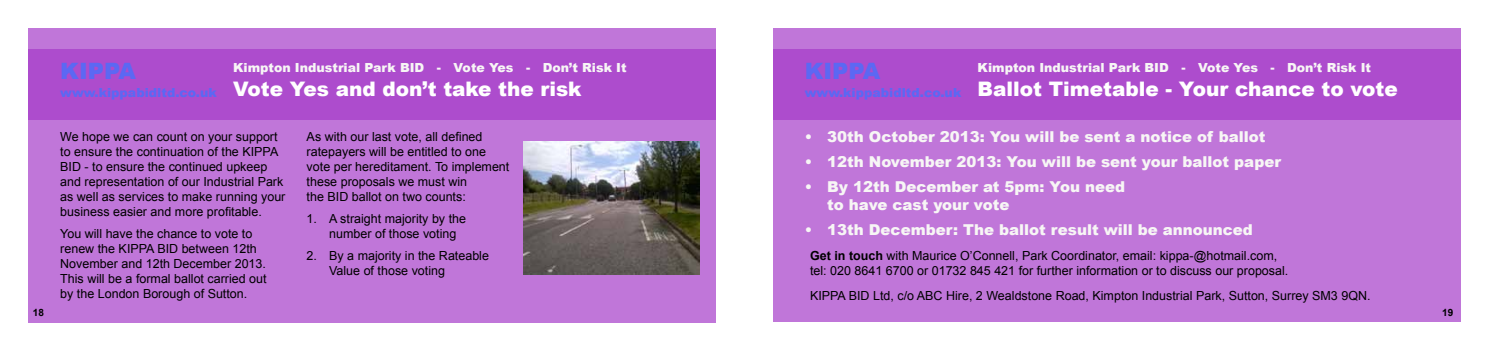
<style>
.page{position:relative;width:1489px;height:351px;background:#fff}
.page>*{position:absolute;margin:0;border:0;box-sizing:border-box;transform-origin:0 0}
.t1{font:900 22.5px "Arial";color:#5c68f3}
.t2{font:900 20px "Arial";color:#fff}
.t3{font:900 15px/18px "Arial";color:#f7f6f5}
.t4{font:12.5px/15px "Arial";color:#000}
.t5{font:900 12.5px "Arial";color:#f7f6f5}
.t6{font:900 12.5px "Arial";color:#5c68f3}
.t7{font:700 10px "Arial";color:#000}
.s1{font-weight:700}
</style>
<div class="page">
<div style="left:772px;top:28px;width:688px;height:293px;background:#c076d9"></div>
<div style="left:772px;top:49px;width:688px;height:71px;background:#ad4ccd"></div>
<div style="left:28px;top:28px;width:688px;height:294px;background:#c076d9"></div>
<div style="left:28px;top:49px;width:688px;height:71px;background:#ad4ccd"></div>
<img style="left:523px;top:142px;width:176px;height:132px">
<h1 class="t1" style="left:60px;top:55px;width:77px">KIPPA</h1>
<p class="t6" style="left:60px;top:83px;width:158px">www.kippabidltd.co.uk</p>
<p class="t5" style="left:233px;top:59px;width:395px">Kimpton Industrial Park BID - Vote Yes - Don’t Risk It</p>
<h2 class="t2" style="left:233px;top:74px;width:350px">Vote Yes and don’t take the risk</h2>
<h1 class="t1" style="left:804px;top:55px;width:77px">KIPPA</h1>
<p class="t6" style="left:804px;top:83px;width:158px">www.kippabidltd.co.uk</p>
<p class="t5" style="left:977px;top:59px;width:395px">Kimpton Industrial Park BID - Vote Yes - Don’t Risk It</p>
<h2 class="t2" style="left:977px;top:74px;width:421px">Ballot Timetable - Your chance to vote</h2>
<p class="t4" style="left:60px;top:129px;width:227px">We hope we can count on your support to ensure the continuation of the KIPPA BID - to ensure the continued upkeep and representation of our Industrial Park as well as services to make running your business easier and more profitable.</p>
<p class="t4" style="left:60px;top:226px;width:208px">You will have the chance to vote to renew the KIPPA BID between 12th November and 12th December 2013.<br>This will be a formal ballot carried out by the London Borough of Sutton.</p>
<p class="t4" style="left:306px;top:129px;width:204px">As with our last vote, all defined ratepayers will be entitled to one vote per hereditament. To implement these proposals we must win<br>the BID ballot on two counts:</p>
<p class="t4" style="left:329px;top:211px;width:138px;text-indent:-22px">1. A straight majority by the number of those voting</p>
<p class="t4" style="left:329px;top:249px;width:161px;text-indent:-22px">2. By a majority in the Rateable<br>Value of those voting</p>
<p class="t3" style="left:804px;top:127px;width:462px">• 30th October 2013: You will be sent a notice of ballot</p>
<p class="t3" style="left:804px;top:152px;width:478px">• 12th November 2013: You will be sent your ballot paper</p>
<p class="t3" style="left:827px;top:177px;width:299px;text-indent:-22px">• By 12th December at 5pm: You need to have cast your vote</p>
<p class="t3" style="left:804px;top:220px;width:449px">• 13th December: The ballot result will be announced</p>
<p class="t4" style="left:810px;top:248px;width:480px"><span class="s1">Get in touch</span> with Maurice O’Connell, Park Coordinator, email: kippa-@hotmail.com, tel: 020 8641 6700 or 01732 845 421 for further information or to discuss our proposal.</p>
<p class="t4" style="left:810px;top:288px;width:562px">KIPPA BID Ltd, c/o ABC Hire, 2 Wealdstone Road, Kimpton Industrial Park, Sutton, Surrey SM3 9QN.</p>
<p class="t7" style="left:33px;top:305px;width:13px">18</p>
<p class="t7" style="left:1441px;top:305px;width:13px">19</p>
</div>
